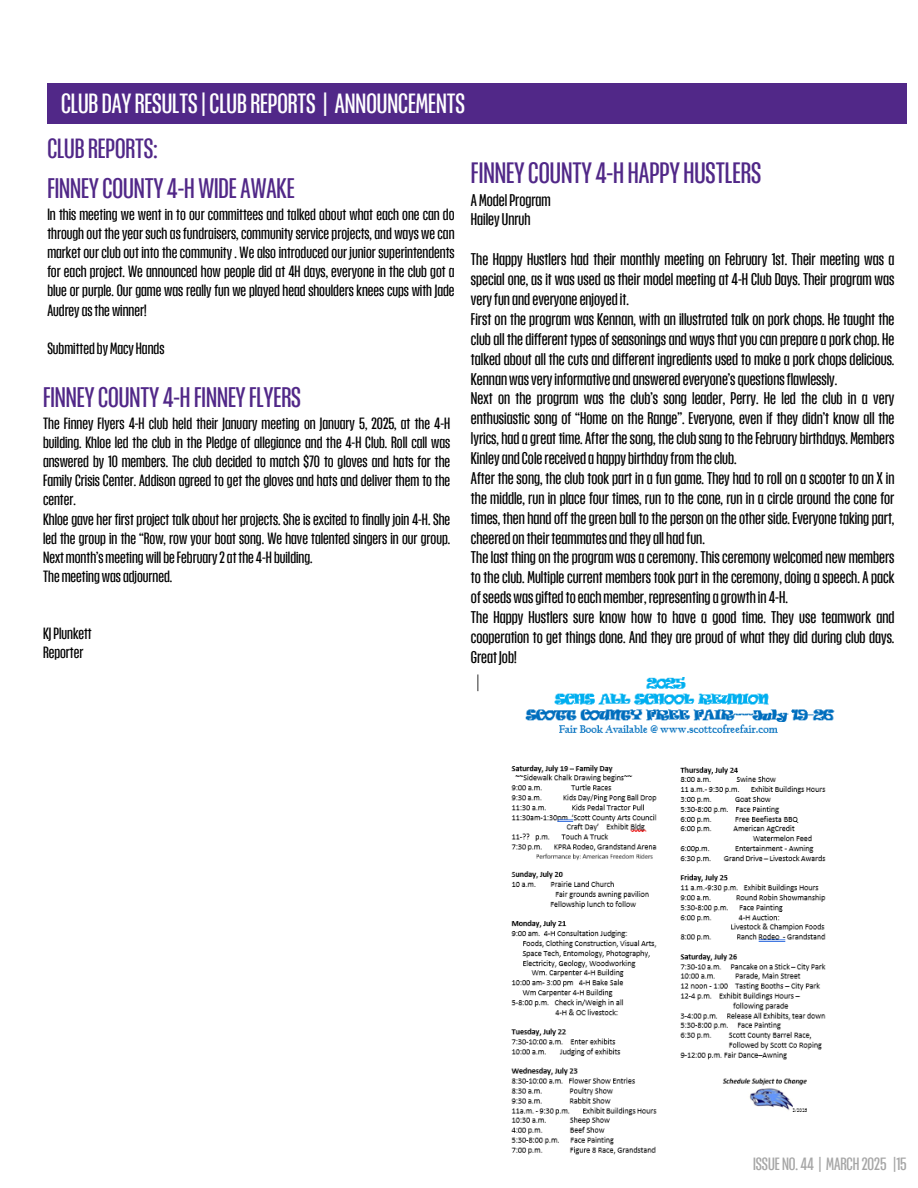
<style>
.page{position:relative;width:918px;height:1188px;background:#fff}
.page>*{position:absolute;margin:0;border:0;box-sizing:border-box;transform-origin:0 0}
.t1{font:24.9px "Placard Next";color:#512888}
.t2{font:23.85px "Placard Next";color:#512888}
.t3{font:23.4px "Placard Next";color:#fff}
.t4{font:23.4px "Placard Next";color:#512888}
.t5{font:15px "Placard Next";color:#a6a6a6}
.t6{font:14.25px/20px "Placard Next";color:#000;text-align:justify}
.t7{font:13.8px/19px "Placard Next";color:#000;text-align:justify}
</style>
<div class="page">
<img style="left:477px;top:674px;width:358px;height:481px">
<div style="left:424px;top:1112px;width:65px;height:43px;background:#fff"></div>
<div style="left:47px;top:83px;width:860px;height:40px;background:#512888"></div>
<h1 class="t3" style="left:43px;top:69px;width:108px">CLUB REPORTS</h1>
<h1 class="t3" style="left:61px;top:87px;width:406px">CLUB DAY RESULTS | CLUB REPORTS | ANNOUNCEMENTS</h1>
<h2 class="t4" style="left:47px;top:132px;width:112px">CLUB REPORTS:</h2>
<p class="t2" style="left:47px;top:171px;width:249px">FINNEY COUNTY 4-HWIDE AWAKE</p>
<p class="t7" style="left:47px;top:205px;width:409px">In this meeting we went in to our committees and talked about what each one can do through out the year such as fundraisers, community service projects, and ways we can market our club out into the community . We also introduced our junior superintendents for each project. We announced how people did at 4H days, everyone in the club got a blue or purple. Our game was really fun we played head shoulders knees cups with Jade Audrey asthe winner!</p>
<p class="t7" style="left:47px;top:338px;width:119px">Submitted by Macy Hands</p>
<p class="t2" style="left:43px;top:380px;width:259px">FINNEY COUNTY 4-H FINNEY FLYERS</p>
<p class="t7" style="left:43px;top:414px;width:409px">The Finney Flyers 4-H club held their January meeting on January 5, 2025, at the 4-H building. Khloe led the club in the Pledge of allegiance and the 4-H Club. Roll call was answered by 10 members. The club decided to match $70 to gloves and hats for the Family Crisis Center. Addison agreed to get the gloves and hats and deliver them to the center.</p>
<p class="t7" style="left:43px;top:509px;width:409px">Khloe gave her first project talk about her projects. She is excited to finally join 4-H. She led the group in the “Row, row your boat song. We have talented singers in our group.<br>Nextmonth’smeeting will be February2 at the 4-H building.</p>
<p class="t7" style="left:43px;top:567px;width:131px">Themeeting was adjourned.</p>
<p class="t7" style="left:43px;top:624px;width:50px">KJ Plunkett</p>
<p class="t7" style="left:43px;top:643px;width:42px">Reporter</p>
<p class="t1" style="left:471px;top:155px;width:292px">FINNEY COUNTY 4-H HAPPY HUSTLERS</p>
<p class="t6" style="left:471px;top:190px;width:81px">A Model Program<br>Hailey Unruh</p>
<p class="t6" style="left:471px;top:249px;width:425px">The Happy Hustlers had their monthly meeting on February 1st. Their meeting was a special one, as it was used as their model meeting at 4-H Club Days. Their program was veryfun and everyone enjoyed it.</p>
<p class="t6" style="left:471px;top:309px;width:425px">First on the program was Kennan, with an illustrated talk on pork chops. He taught the club all the different types of seasonings and ways that you can prepare a pork chop. He talked about all the cuts and different ingredients used to make a pork chops delicious.<br>Kennanwasveryinformative and answered everyone’s questionsflawlessly.</p>
<p class="t6" style="left:471px;top:388px;width:425px">Next on the program was the club’s song leader, Perry. He led the club in a very enthusiastic song of “Home on the Range”. Everyone, even if they didn’t know all the lyrics, had a great time. After the song, the club sang to the February birthdays. Members Kinley and Cole received a happy birthdayfromthe club.</p>
<p class="t6" style="left:471px;top:468px;width:425px">After the song, the club took part in a fun game. They had to roll on a scooter to an X in the middle, run in place four times, run to the cone, run in a circle around the cone for times, then hand off the green ball to the person on the other side. Everyone taking part, cheered on their teammates and they all had fun.</p>
<p class="t6" style="left:471px;top:548px;width:425px">The last thing on the program was a ceremony. This ceremony welcomed new members to the club. Multiple current members took part in the ceremony, doing a speech. A pack ofseedswas gifted to eachmember, representing a growth in 4-H.</p>
<p class="t6" style="left:471px;top:607px;width:425px">The Happy Hustlers sure know how to have a good time. They use teamwork and cooperation to get things done. And they are proud of what they did during club days.<br>Great Job!</p>
<h1 class="t5" style="left:753px;top:1153px;width:155px">ISSUE NO. 44 | MARCH 2025 |15</h1>
</div>
